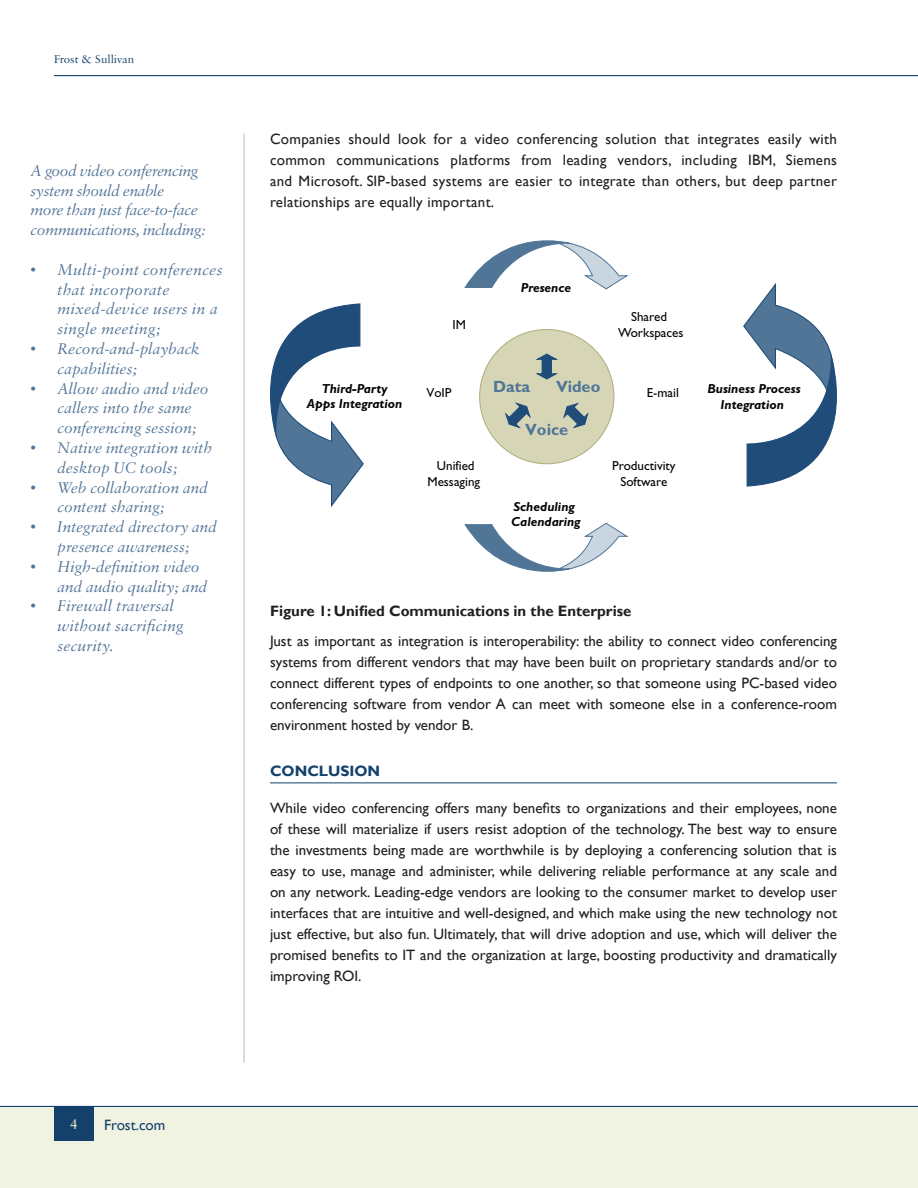
<style>
.page{position:relative;width:918px;height:1188px;background:#fff}
.page>*{position:absolute;margin:0;border:0;box-sizing:border-box;transform-origin:0 0}
.PQ1_left_page{font:italic 16.5px/19.8px "Sabon MT Pro";letter-spacing:-.01em;color:#507497}
.PQ1_left_page-2{font:italic 16.5px/19.8px "Sabon MT Pro";letter-spacing:-.03em;color:#507497}
.PQ1_left_page-3{font:italic 16.5px/19.8px "Sabon MT Pro";letter-spacing:.01em;color:#507497}
.t1{font:700 16.35px "Gill Sans";color:#507597}
.TX1{font:15px/21px "Gill Sans";color:#231f20;text-align:justify}
.HD3{font:700 15px "Gill Sans";color:#231f20}
.HD1{font:700 15px "Gill Sans";color:#13416b}
.t2{font:15px "Gill Sans";color:#13416b}
.t3{font:600 15px "Sabon MT Pro";color:#d6d5b6}
.t4{font:italic 700 13.05px/15.8px "Gill Sans";color:#040503;text-align:center}
.t5{font:13.05px/15.8px "Gill Sans";color:#040503;text-align:center}
.t6{font:12px "Sabon MT Pro";color:#13416b}
</style>
<div class="page">
<div style="left:0;top:1107px;width:918px;height:81px;background:#f1f3e2"></div>
<hr style="left:54px;top:75px;width:864px;height:1px;background:#13416b">
<hr style="left:0;top:1106px;width:918px;height:1px;background:#13416b">
<div style="left:54px;top:1107px;width:39px;height:33px;background:#13416b"></div>
<hr style="left:244px;top:134px;width:1px;height:929px;background:#b0bacb">
<hr style="left:270px;top:783px;width:567px;height:1px;background:#13416b">
<svg style="left:464px;top:240px;width:165px;height:50px"></svg>
<svg style="left:464px;top:522px;width:165px;height:50px"></svg>
<svg style="left:270px;top:303px;width:94px;height:204px"></svg>
<svg style="left:743px;top:283px;width:94px;height:204px"></svg>
<div style="left:480px;top:330px;width:134px;height:134px;background:#d6d6b6;border-radius:50%"></div>
<svg style="left:535px;top:353px;width:23px;height:27px"></svg>
<svg style="left:505px;top:402px;width:26px;height:27px"></svg>
<svg style="left:563px;top:402px;width:26px;height:27px"></svg>
<p class="t6" style="left:54px;top:52px;width:82px">Frost &amp; Sullivan</p>
<p class="PQ1_left_page-2" style="left:30px;top:160px;width:177px">A good video conferencing system should enable<br>more than just face-to-face communications, including:</p>
<p class="PQ1_left_page-3" style="left:57px;top:259px;width:167px;text-indent:-27px">• Multi-point conferences that incorporate mixed-device users in a single meeting;</p>
<p class="PQ1_left_page" style="left:57px;top:339px;width:144px;text-indent:-27px">• Record-and-playback capabilities;</p>
<p class="PQ1_left_page" style="left:57px;top:378px;width:153px;text-indent:-27px">• Allow audio and video callers into the same conferencing session;</p>
<p class="PQ1_left_page" style="left:30px;top:438px;width:183px;text-align:center">• Native integration with desktop UC tools;</p>
<p class="PQ1_left_page" style="left:57px;top:477px;width:152px;text-indent:-27px">• Web collaboration and content sharing;</p>
<p class="PQ1_left_page" style="left:30px;top:517px;width:188px;text-align:center">• Integrated directory and presence awareness;</p>
<p class="PQ1_left_page" style="left:57px;top:556px;width:152px;text-indent:-27px">• High-definition video and audio quality; and</p>
<p class="PQ1_left_page" style="left:57px;top:596px;width:128px;text-indent:-27px">• Firewall traversal without sacrificing security.</p>
<p class="TX1" style="left:270px;top:129px;width:569px">Companies should look for a video conferencing solution that integrates easily with common communications platforms from leading vendors, including IBM, Siemens and Microsoft. SIP-based systems are easier to integrate than others, but deep partner relationships are equally important.</p>
<p class="t4" style="left:307px;top:380px;width:97px">Third-Party<br>Apps Integration</p>
<p class="t5" style="left:452px;top:317px;width:15px">IM</p>
<p class="t4" style="left:521px;top:280px;width:52px">Presence</p>
<p class="t5" style="left:618px;top:309px;width:67px">Shared<br>Workspaces</p>
<p class="t5" style="left:426px;top:384px;width:27px">VoIP</p>
<p class="t5" style="left:428px;top:458px;width:54px">Unified<br>Messaging</p>
<p class="t1" style="left:493px;top:377px;width:39px">Data</p>
<p class="t1" style="left:556px;top:377px;width:46px">Video</p>
<p class="t1" style="left:525px;top:420px;width:45px">Voice</p>
<p class="t4" style="left:511px;top:499px;width:71px;text-align:left">Scheduling<br>Calendaring</p>
<p class="t5" style="left:647px;top:384px;width:34px">E-mail</p>
<p class="t5" style="left:612px;top:458px;width:65px">Productivity<br>Software</p>
<p class="t4" style="left:708px;top:381px;width:95px">Business Process<br>Integration</p>
<p class="HD3" style="left:270px;top:602px;width:363px">Figure 1: Unified Communications in the Enterprise</p>
<p class="TX1" style="left:270px;top:631px;width:569px">Just as important as integration is interoperability: the ability to connect video conferencing systems from different vendors that may have been built on proprietary standards and/or to connect different types of endpoints to one another, so that someone using PC-based video conferencing software from vendor A can meet with someone else in a conference-room environment hosted by vendor B.</p>
<p class="HD1" style="left:270px;top:762px;width:112px">CONCLUSION</p>
<p class="TX1" style="left:270px;top:798px;width:569px">While video conferencing offers many benefits to organizations and their employees, none of these will materialize if users resist adoption of the technology. The best way to ensure the investments being made are worthwhile is by deploying a conferencing solution that is easy to use, manage and administer, while delivering reliable performance at any scale and on any network. Leading-edge vendors are looking to the consumer market to develop user interfaces that are intuitive and well-designed, and which make using the new technology not just effective, but also fun. Ultimately, that will drive adoption and use, which will deliver the promised benefits to IT and the organization at large, boosting productivity and dramatically improving ROI.</p>
<p class="t3" style="left:70px;top:1115px;width:9px">4</p>
<p class="t2" style="left:104px;top:1116px;width:63px">Frost.com</p>
</div>
